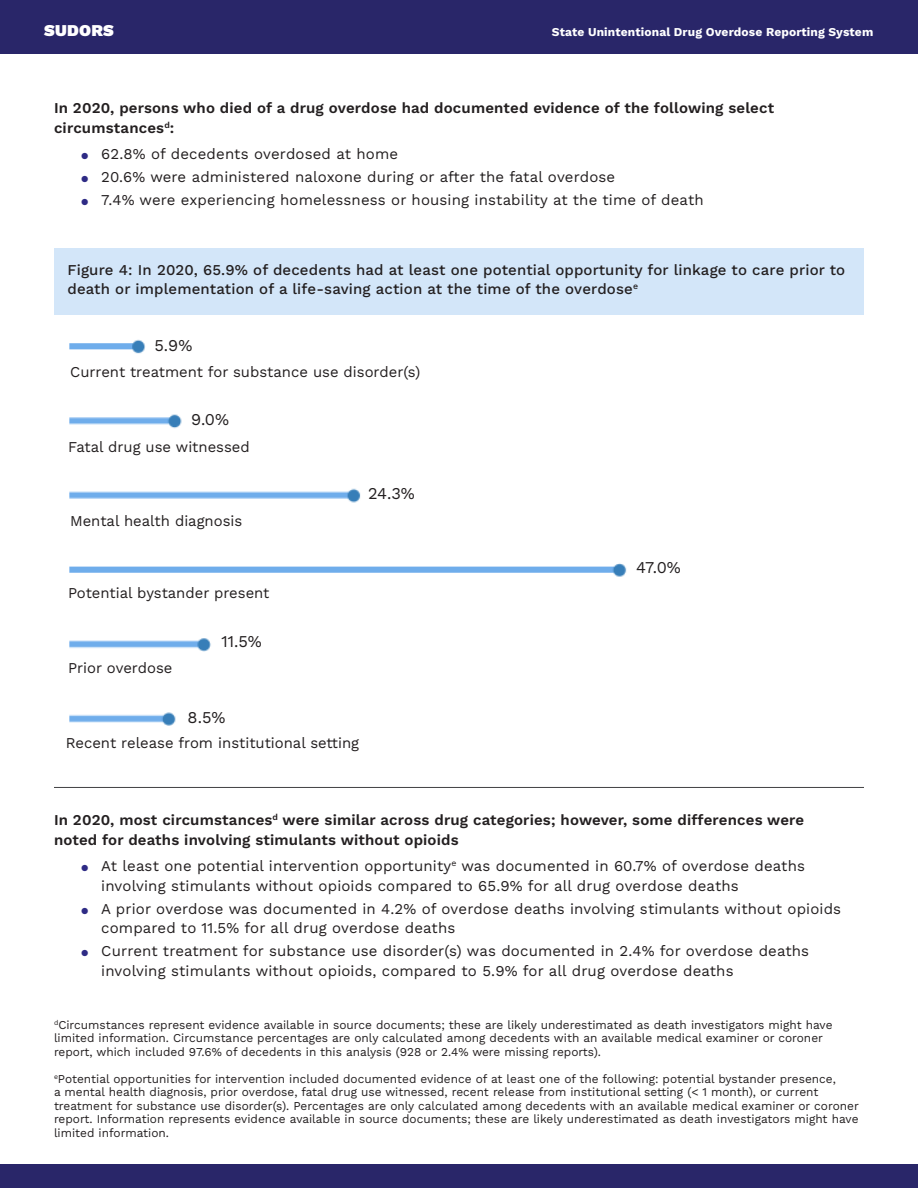
<style>
.page{position:relative;width:918px;height:1188px;background:#fff}
.page>*{position:absolute;margin:0;border:0;box-sizing:border-box;transform-origin:0 0}
.t1{font:16.5px "Work Sans";color:#231f20}
.t2{font:16.5px "Work Sans";letter-spacing:.01em;color:#fff}
.t3{font:15px/19.5px "Work Sans";letter-spacing:.01em;color:#231f20}
.t4{font:12px/13.5px "Work Sans";color:#231f20}
.t5{font:12px "Work Sans";letter-spacing:.01em;color:#fff}
.s1{font-size:12px;color:#2e2b85}
</style>
<div class="page">
<div style="left:0;top:0;width:918px;height:54px;background:#292669"></div>
<div style="left:0;top:1164px;width:918px;height:24px;background:#292669"></div>
<div style="left:54px;top:248px;width:810px;height:67px;background:#d3e6f9"></div>
<hr style="left:54px;top:787px;width:810px;height:1px;background:#404042">
<img style="left:69px;top:339px;width:558px;height:387px">
<div style="left:154px;top:336px;width:61px;height:17px;background:#fff"></div>
<div style="left:191px;top:410px;width:60px;height:17px;background:#fff"></div>
<div style="left:368px;top:484px;width:61px;height:17px;background:#fff"></div>
<div style="left:221px;top:632px;width:61px;height:17px;background:#fff"></div>
<div style="left:188px;top:708px;width:60px;height:17px;background:#fff"></div>
<div style="left:68px;top:357px;width:369px;height:19px;background:#fff"></div>
<div style="left:68px;top:430px;width:369px;height:19px;background:#fff"></div>
<div style="left:68px;top:505px;width:369px;height:20px;background:#fff"></div>
<div style="left:68px;top:576px;width:369px;height:21px;background:#fff"></div>
<div style="left:68px;top:654px;width:369px;height:21px;background:#fff"></div>
<p class="t2" style="left:44px;top:18px;width:71px">SUDORS</p>
<p class="t5" style="left:552px;top:22px;width:323px">State Unintentional Drug Overdose Reporting System</p>
<p class="t3" style="left:54px;top:98px;width:722px">In 2020, persons who died of a drug overdose had documented evidence of the following select circumstances<sup>d</sup>:</p>
<p class="t3" style="left:81px;top:143px;width:319px"><span class="s1">⚫</span> 62.8% of decedents overdosed at home</p>
<p class="t3" style="left:81px;top:166px;width:536px"><span class="s1">⚫</span> 20.6% were administered naloxone during or after the fatal overdose</p>
<p class="t3" style="left:81px;top:189px;width:624px"><span class="s1">⚫</span> 7.4% were experiencing homelessness or housing instability at the time of death</p>
<p class="t3" style="left:68px;top:259px;width:779px">Figure 4: In 2020, 65.9% of decedents had at least one potential opportunity for linkage to care prior to death or implementation of a life-saving action at the time of the overdose<sup>e</sup></p>
<p class="t1" style="left:154px;top:333px;width:39px">5.9%</p>
<p class="t3" style="left:70px;top:362px;width:352px">Current treatment for substance use disorder(s)</p>
<p class="t1" style="left:191px;top:407px;width:39px">9.0%</p>
<p class="t3" style="left:68px;top:436px;width:183px">Fatal drug use witnessed</p>
<p class="t3" style="left:70px;top:511px;width:174px">Mental health diagnosis</p>
<p class="t1" style="left:368px;top:481px;width:48px">24.3%</p>
<p class="t3" style="left:68px;top:583px;width:203px">Potential bystander present</p>
<p class="t3" style="left:68px;top:658px;width:106px">Prior overdose</p>
<p class="t1" style="left:221px;top:629px;width:42px">11.5%</p>
<p class="t1" style="left:188px;top:705px;width:39px">8.5%</p>
<p class="t3" style="left:66px;top:732px;width:295px">Recent release from institutional setting</p>
<p class="t1" style="left:636px;top:554px;width:46px">47.0%</p>
<p class="t3" style="left:54px;top:810px;width:752px">In 2020, most circumstances<sup>d</sup> were similar across drug categories; however, some differences were noted for deaths involving stimulants without opioids</p>
<p class="t3" style="left:101px;top:856px;width:705px;text-indent:-20px"><span class="s1">⚫</span> At least one potential intervention opportunity<sup>e</sup> was documented in 60.7% of overdose deaths involving stimulants without opioids compared to 65.9% for all drug overdose deaths</p>
<p class="t3" style="left:101px;top:898px;width:741px;text-indent:-20px"><span class="s1">⚫</span> A prior overdose was documented in 4.2% of overdose deaths involving stimulants without opioids compared to 11.5% for all drug overdose deaths</p>
<p class="t3" style="left:101px;top:941px;width:709px;text-indent:-20px"><span class="s1">⚫</span> Current treatment for substance use disorder(s) was documented in 2.4% for overdose deaths involving stimulants without opioids, compared to 5.9% for all drug overdose deaths</p>
<p class="t4" style="left:54px;top:1017px;width:780px"><sup>d</sup>Circumstances represent evidence available in source documents; these are likely underestimated as death investigators might have limited information. Circumstance percentages are only calculated among decedents with an available medical examiner or coroner report, which included 97.6% of decedents in this analysis (928 or 2.4% were missing reports).</p>
<p class="t4" style="left:54px;top:1071px;width:806px"><sup>e</sup>Potential opportunities for intervention included documented evidence of at least one of the following: potential bystander presence,<br>a mental health diagnosis, prior overdose, fatal drug use witnessed, recent release from institutional setting (&lt; 1 month), or current treatment for substance use disorder(s). Percentages are only calculated among decedents with an available medical examiner or coroner report. Information represents evidence available in source documents; these are likely underestimated as death investigators might have limited information.</p>
</div>
